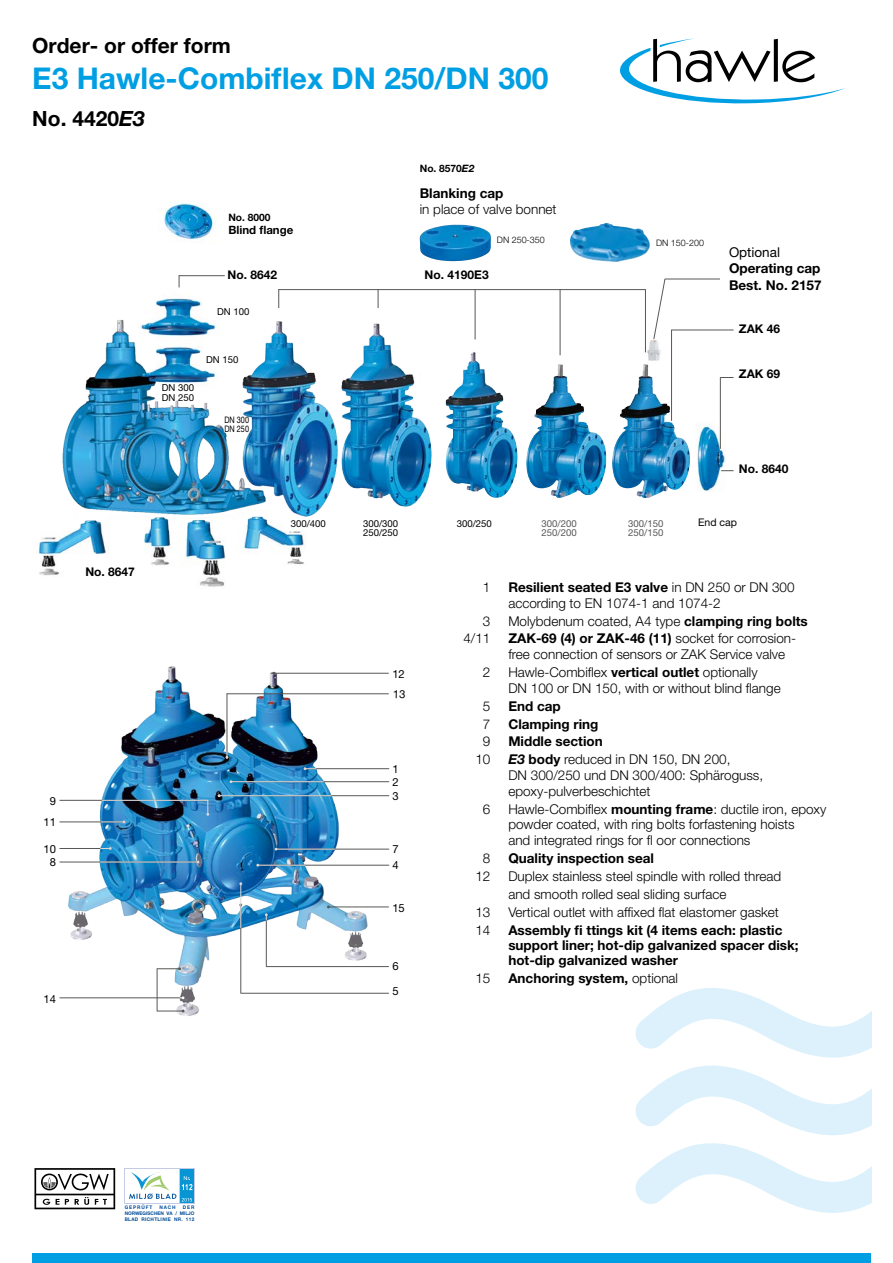
<style>
.page{position:relative;width:893px;height:1263px;background:#fff}
.page>*{position:absolute;margin:0;border:0;box-sizing:border-box;transform-origin:0 0}
.t1{font:700 30px "Helvetica Neue LT Pro";color:#009fe3}
.t2{font:700 21px "Helvetica Neue LT Pro";color:#000}
.t3{font:300 13.5px/15.8px "Helvetica Neue LT Pro";color:#000}
.t4{font:700 13.5px/15.5px "Helvetica Neue LT Pro";color:#000}
.t5{font:13.5px "Helvetica Neue LT Pro";color:#000}
.t6{font:700 12px "Helvetica Neue LT Pro";color:#000}
.t7{font:700 11.55px "Helvetica Neue LT Pro";color:#000}
.t8{font:11.25px "Helvetica Neue LT Pro";color:#000}
.t9{font:10.5px "Helvetica Neue LT Pro";color:#000}
.t10{font:700 10.2px "Helvetica Neue LT Pro";color:#000}
.t11{font:9.6px/9.6px "Helvetica Neue LT Pro";color:#000}
.t12{font:9.6px/9.6px "Helvetica Neue LT Pro";color:#575756}
.t13{font:9px/9px "Helvetica Neue LT Pro";color:#000;scale:.81 1}
.t14{font:300 8.85px "Helvetica Neue LT Pro";color:#000}
.t15{font:700 4.95px/5.8px "Helvetica Neue LT Pro";letter-spacing:.065em;color:#004d9a;text-align:justify;scale:.95 1}
.t16{font:700 4.95px "Helvetica Neue LT Pro";letter-spacing:.2em;color:#004d9a;scale:.95 1}
.s1{font-style:italic}
.s2{font-weight:700}
.s3{font-weight:700;font-style:italic}
.s4{font-weight:300}
</style>
<div class="page">
<img style="left:570px;top:223px;width:80px;height:39px">
<svg style="left:34px;top:1168px;width:81px;height:41px"></svg>
<img style="left:420px;top:225px;width:71px;height:36px">
<img style="left:160px;top:202px;width:55px;height:40px">
<svg style="left:124px;top:1168px;width:71px;height:36px"></svg>
<div style="left:32px;top:1253px;width:839px;height:10px;background:#009fe3"></div>
<svg style="left:620px;top:38px;width:225px;height:66px"></svg>
<img style="left:645px;top:329px;width:50px;height:30px">
<hr style="left:665px;top:279px;width:55px;height:1px;background:#575756">
<svg style="left:653px;top:278px;width:13px;height:62px"></svg>
<img style="left:445px;top:352px;width:73px;height:146px">
<img style="left:695px;top:329px;width:39px;height:162px">
<img style="left:341px;top:290px;width:96px;height:217px">
<img style="left:526px;top:364px;width:81px;height:134px">
<img style="left:612px;top:359px;width:78px;height:139px">
<svg style="left:721px;top:470px;width:13px;height:1px"></svg>
<hr style="left:671px;top:330px;width:1px;height:91px;background:#575756">
<hr style="left:720px;top:377px;width:1px;height:72px;background:#575756">
<hr style="left:671px;top:330px;width:63px;height:1px;background:#575756">
<svg style="left:720px;top:377px;width:14px;height:1px"></svg>
<hr style="left:645px;top:289px;width:1px;height:63px;background:#575756">
<hr style="left:560px;top:289px;width:1px;height:66px;background:#575756">
<hr style="left:475px;top:289px;width:1px;height:50px;background:#575756">
<svg style="left:378px;top:290px;width:1px;height:18px"></svg>
<img style="left:341px;top:310px;width:15px;height:197px">
<img style="left:37px;top:275px;width:304px;height:312px">
<svg style="left:278px;top:290px;width:1px;height:18px"></svg>
<hr style="left:278px;top:289px;width:368px;height:1px;background:#575756">
<img style="left:59px;top:666px;width:318px;height:350px">
<hr style="left:227px;top:693px;width:162px;height:1px;background:#575756">
<hr style="left:241px;top:993px;width:148px;height:1px;background:#575756">
<hr style="left:157px;top:968px;width:1px;height:43px;background:#575756">
<hr style="left:60px;top:800px;width:147px;height:1px;background:#575756">
<hr style="left:266px;top:966px;width:123px;height:1px;background:#575756">
<hr style="left:276px;top:849px;width:113px;height:1px;background:#575756">
<hr style="left:258px;top:865px;width:131px;height:1px;background:#575756">
<hr style="left:219px;top:795px;width:170px;height:1px;background:#575756">
<hr style="left:231px;top:781px;width:158px;height:1px;background:#575756">
<hr style="left:60px;top:997px;width:123px;height:1px;background:#575756">
<svg style="left:157px;top:1010px;width:28px;height:2px"></svg>
<svg style="left:157px;top:967px;width:24px;height:3px"></svg>
<hr style="left:328px;top:906px;width:61px;height:1px;background:#575756">
<hr style="left:60px;top:821px;width:64px;height:1px;background:#575756">
<hr style="left:274px;top:673px;width:115px;height:1px;background:#575756">
<hr style="left:60px;top:848px;width:50px;height:1px;background:#575756">
<hr style="left:60px;top:862px;width:137px;height:1px;background:#575756">
<hr style="left:266px;top:915px;width:1px;height:51px;background:#575756">
<hr style="left:240px;top:905px;width:1px;height:89px;background:#575756">
<hr style="left:305px;top:768px;width:84px;height:1px;background:#575756">
<hr style="left:227px;top:693px;width:1px;height:64px;background:#575756">
<hr style="left:276px;top:849px;width:59px;height:1px;background:#dadada">
<hr style="left:258px;top:865px;width:47px;height:1px;background:#dadada">
<hr style="left:219px;top:795px;width:113px;height:1px;background:#dadada">
<hr style="left:231px;top:781px;width:93px;height:1px;background:#dadada">
<svg style="left:101px;top:820px;width:25px;height:3px"></svg>
<svg style="left:100px;top:847px;width:12px;height:3px"></svg>
<hr style="left:100px;top:862px;width:98px;height:1px;background:#dadada">
<hr style="left:102px;top:800px;width:106px;height:1px;background:#dadada">
<svg style="left:265px;top:913px;width:3px;height:7px"></svg>
<hr style="left:240px;top:884px;width:1px;height:44px;background:#dadada">
<svg style="left:304px;top:767px;width:12px;height:3px"></svg>
<svg style="left:226px;top:751px;width:2px;height:8px"></svg>
<svg style="left:180px;top:996px;width:5px;height:3px"></svg>
<svg style="left:636px;top:988px;width:235px;height:225px"></svg>
<svg style="left:206px;top:800px;width:3px;height:16px"></svg>
<h2 class="t2" style="left:32px;top:33px;width:200px">Order- or offer form</h2>
<h1 class="t1" style="left:32px;top:60px;width:518px">E3 Hawle-Combiflex DN 250/DN 300</h1>
<h2 class="t2" style="left:32px;top:106px;width:114px">No. 4420<span class="s1">E3</span></h2>
<p class="t10" style="left:228px;top:211px;width:44px">No. 8000</p>
<p class="t7" style="left:228px;top:223px;width:67px">Blind flange</p>
<p class="t6" style="left:227px;top:267px;width:51px">No. 8642</p>
<p class="t11" style="left:217px;top:307px;width:34px">DN 100</p>
<p class="t11" style="left:162px;top:383px;width:34px">DN 300<br>DN 250</p>
<p class="t11" style="left:206px;top:355px;width:34px">DN 150</p>
<p class="t13" style="left:224px;top:415px;width:32px">DN 300<br>DN 250</p>
<p class="t10" style="left:420px;top:162px;width:56px">No. 8570<span class="s1">E2</span></p>
<p class="t4" style="left:420px;top:185px;width:85px">Blanking cap</p>
<p class="t3" style="left:420px;top:201px;width:138px">in place of valve bonnet</p>
<p class="t14" style="left:497px;top:234px;width:49px">DN 250-350</p>
<p class="t14" style="left:656px;top:237px;width:49px">DN 150-200</p>
<p class="t6" style="left:425px;top:267px;width:66px">No. 4190E3</p>
<p class="t5" style="left:729px;top:244px;width:53px">Optional</p>
<p class="t4" style="left:729px;top:260px;width:94px;line-height:16.5px">Operating cap<br>Best. No. 2157</p>
<p class="t6" style="left:739px;top:321px;width:43px">ZAK 46</p>
<p class="t6" style="left:739px;top:366px;width:43px">ZAK 69</p>
<p class="t6" style="left:739px;top:462px;width:51px">No. 8640</p>
<p class="t6" style="left:85px;top:564px;width:51px">No. 8647</p>
<p class="t8" style="left:50px;top:795px;width:8px">9</p>
<p class="t8" style="left:43px;top:842px;width:14px">10</p>
<p class="t8" style="left:43px;top:815px;width:14px">11</p>
<p class="t8" style="left:50px;top:855px;width:8px">8</p>
<p class="t8" style="left:43px;top:992px;width:14px">14</p>
<p class="t11" style="left:291px;top:518px;width:37px">300/400</p>
<p class="t11" style="left:457px;top:518px;width:37px">300/250</p>
<p class="t11" style="left:363px;top:518px;width:37px">300/300<br>250/250</p>
<p class="t12" style="left:542px;top:518px;width:37px">300/200<br>250/200</p>
<p class="t12" style="left:628px;top:518px;width:37px">300/150<br>250/150</p>
<p class="t9" style="left:698px;top:516px;width:40px">End cap</p>
<p class="t8" style="left:392px;top:667px;width:14px">12</p>
<p class="t8" style="left:392px;top:762px;width:8px">1</p>
<p class="t8" style="left:392px;top:789px;width:8px">3</p>
<p class="t8" style="left:392px;top:775px;width:8px">2</p>
<p class="t8" style="left:392px;top:843px;width:8px">7</p>
<p class="t8" style="left:392px;top:859px;width:8px">4</p>
<p class="t8" style="left:392px;top:902px;width:14px">15</p>
<p class="t8" style="left:392px;top:959px;width:8px">6</p>
<p class="t8" style="left:392px;top:984px;width:8px">5</p>
<p class="t3" style="left:483px;top:579px;width:9px">1</p>
<p class="t3" style="left:508px;top:579px;width:288px"><span class="s2">Resilient seated E3 valve</span> in DN 250 or DN 300 according to EN 1074-1 and 1074-2</p>
<p class="t3" style="left:483px;top:613px;width:9px">3</p>
<p class="t3" style="left:508px;top:613px;width:301px">Molybdenum coated, A4 type <span class="s2">clamping ring bolts</span></p>
<p class="t3" style="left:463px;top:630px;width:29px">4/11</p>
<p class="t3" style="left:508px;top:630px;width:289px"><span class="s2">ZAK-69 (4) or ZAK-46 (11)</span> socket for corrosion&shy;free connection of sensors or ZAK Service valve</p>
<p class="t3" style="left:483px;top:664px;width:9px">2</p>
<p class="t3" style="left:508px;top:664px;width:274px">Hawle-Combiflex <span class="s2">vertical outlet</span> optionally<br>DN 100 or DN 150, with or without blind flange</p>
<p class="t3" style="left:483px;top:698px;width:9px">5</p>
<p class="t4" style="left:508px;top:698px;width:54px">End cap</p>
<p class="t3" style="left:483px;top:716px;width:9px">7</p>
<p class="t4" style="left:508px;top:716px;width:92px">Clamping ring</p>
<p class="t3" style="left:483px;top:733px;width:9px">9</p>
<p class="t4" style="left:508px;top:734px;width:96px">Middle section</p>
<p class="t3" style="left:475px;top:751px;width:17px">10</p>
<p class="t3" style="left:508px;top:751px;width:256px"><span class="s3">E3</span> <span class="s2">body</span> reduced in DN 150, DN 200,<br>DN 300/250 und DN 300/400: Sphäroguss, epoxy-pulverbeschichtet</p>
<p class="t3" style="left:483px;top:801px;width:9px">6</p>
<p class="t3" style="left:508px;top:801px;width:320px">Hawle-Combiflex <span class="s2">mounting frame</span>: ductile iron, epoxy powder coated, with ring bolts forfastening hoists<br>and integrated rings for fl oor connections</p>
<p class="t3" style="left:483px;top:850px;width:9px">8</p>
<p class="t4" style="left:508px;top:850px;width:147px">Quality inspection seal</p>
<p class="t3" style="left:475px;top:868px;width:17px">12</p>
<p class="t3" style="left:508px;top:867px;width:274px;line-height:17.9px">Duplex stainless steel spindle with rolled thread and smooth rolled seal sliding surface</p>
<p class="t3" style="left:475px;top:904px;width:17px">13</p>
<p class="t3" style="left:508px;top:904px;width:272px">Vertical outlet with affixed flat elastomer gasket</p>
<p class="t3" style="left:475px;top:922px;width:17px">14</p>
<p class="t4" style="left:508px;top:922px;width:292px">Assembly fi ttings kit (4 items each: plastic support liner; hot-dip galvanized spacer disk; hot-dip galvanized washer</p>
<p class="t3" style="left:475px;top:970px;width:17px">15</p>
<p class="t4" style="left:508px;top:970px;width:171px">Anchoring system, <span class="s4">optional</span></p>
<p class="t16" style="left:125px;top:1204px;width:31px">GEPRÜFT</p>
<p class="t15" style="left:159px;top:1204px;width:19px">NACH</p>
<p class="t15" style="left:125px;top:1204px;width:75px;text-indent:58px">DER NORWEGISCHEN VA / MILJO BLAD RICHTLINIE NR. 112</p>
</div>
